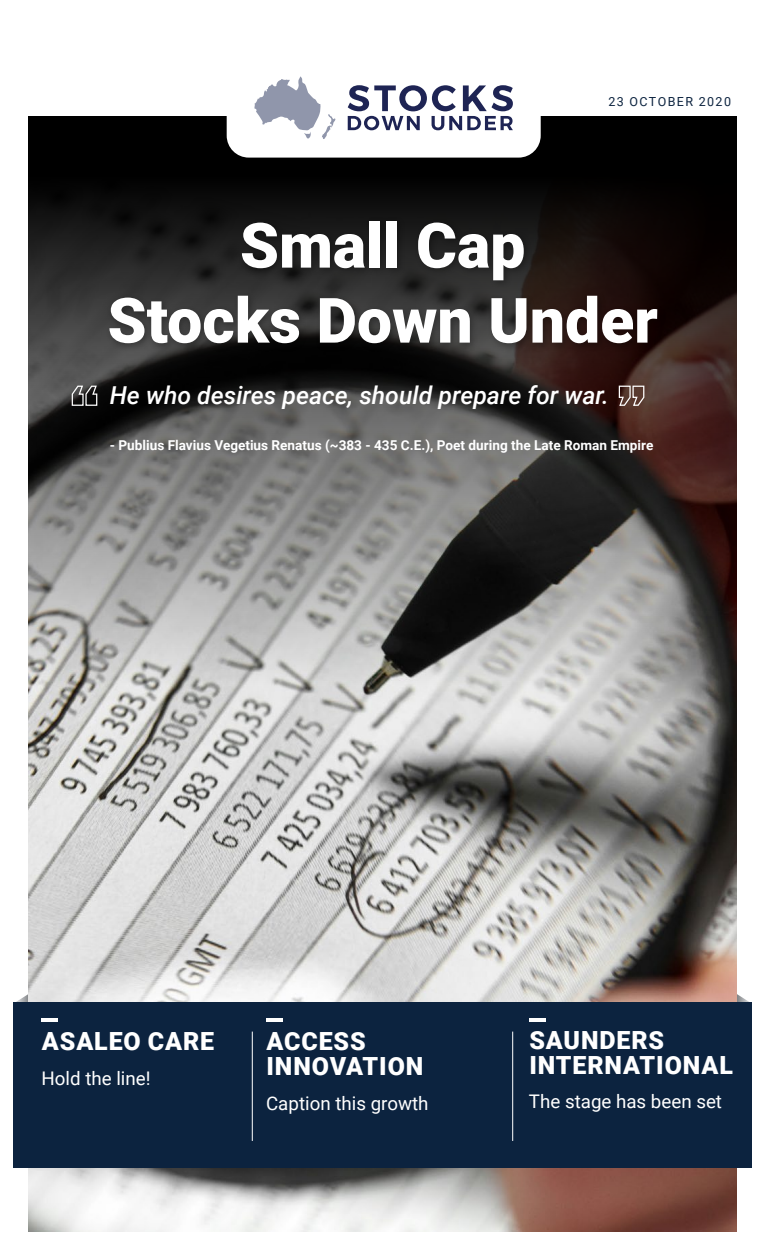
<style>
.page{position:relative;width:765px;height:1260px;background:#fff}
.page>*{position:absolute;margin:0;border:0;box-sizing:border-box;transform-origin:0 0}
.t1{font:900 62.5px/75px "Roboto";color:#fff;text-align:center}
.t2{font:900 25px/25px "Roboto";letter-spacing:.035em;color:#fff}
.t3{font:italic 500 24.75px "Roboto";color:#fff}
.t4{font:18.75px "Roboto";color:#fff}
.t5{font:700 13.62px "Roboto";color:#fff}
.t6{font:12.5px "Roboto";letter-spacing:.115em;color:#0c233f}
</style>
<div class="page">
<svg style="left:16px;top:994px;width:12px;height:8px"></svg>
<svg style="left:737px;top:994px;width:12px;height:8px"></svg>
<img style="left:28px;top:702px;width:709px;height:530px">
<svg style="left:28px;top:116px;width:709px;height:586px;background:#575453"></svg>
<div style="left:105px;top:217px;width:561px;height:135px;background:#000;opacity:.3"></div>
<svg style="left:71px;top:385px;width:27px;height:21px"></svg>
<svg style="left:618px;top:385px;width:27px;height:21px"></svg>
<div style="left:227px;top:20px;width:314px;height:138px;background:#fff;border-radius:22px"></div>
<svg style="left:254px;top:76px;width:82px;height:63px"></svg>
<svg style="left:348px;top:85px;width:165px;height:45px"></svg>
<div style="left:13px;top:1002px;width:739px;height:166px;background:#0c233f"></div>
<hr style="left:41px;top:1018px;width:17px;height:4px;background:#fff">
<hr style="left:266px;top:1018px;width:17px;height:4px;background:#fff">
<hr style="left:529px;top:1018px;width:17px;height:4px;background:#fff">
<hr style="left:252px;top:1032px;width:1px;height:109px;background:#fff">
<hr style="left:512px;top:1032px;width:1px;height:109px;background:#fff">
<p class="t6" style="left:609px;top:93px;width:124px">23 OCTOBER 2020</p>
<h1 class="t1" style="left:108px;top:206px;width:552px">Small Cap<br>Stocks Down Under</h1>
<h3 class="t3" style="left:110px;top:378px;width:500px">He who desires peace, should prepare for war.</h3>
<p class="t5" style="left:110px;top:436px;width:545px">- Publius Flavius Vegetius Renatus (~383 - 435 C.E.), Poet during the Late Roman Empire</p>
<h2 class="t2" style="left:42px;top:1028px;width:174px">ASALEO CARE</h2>
<h3 class="t4" style="left:41px;top:1065px;width:111px">Hold the line!</h3>
<h2 class="t2" style="left:267px;top:1028px;width:158px">ACCESS<br>INNOVATION</h2>
<h3 class="t4" style="left:266px;top:1090px;width:164px">Caption this growth</h3>
<h2 class="t2" style="left:529px;top:1027px;width:205px">SAUNDERS<br>INTERNATIONAL</h2>
<h3 class="t4" style="left:529px;top:1088px;width:195px">The stage has been set</h3>
</div>
